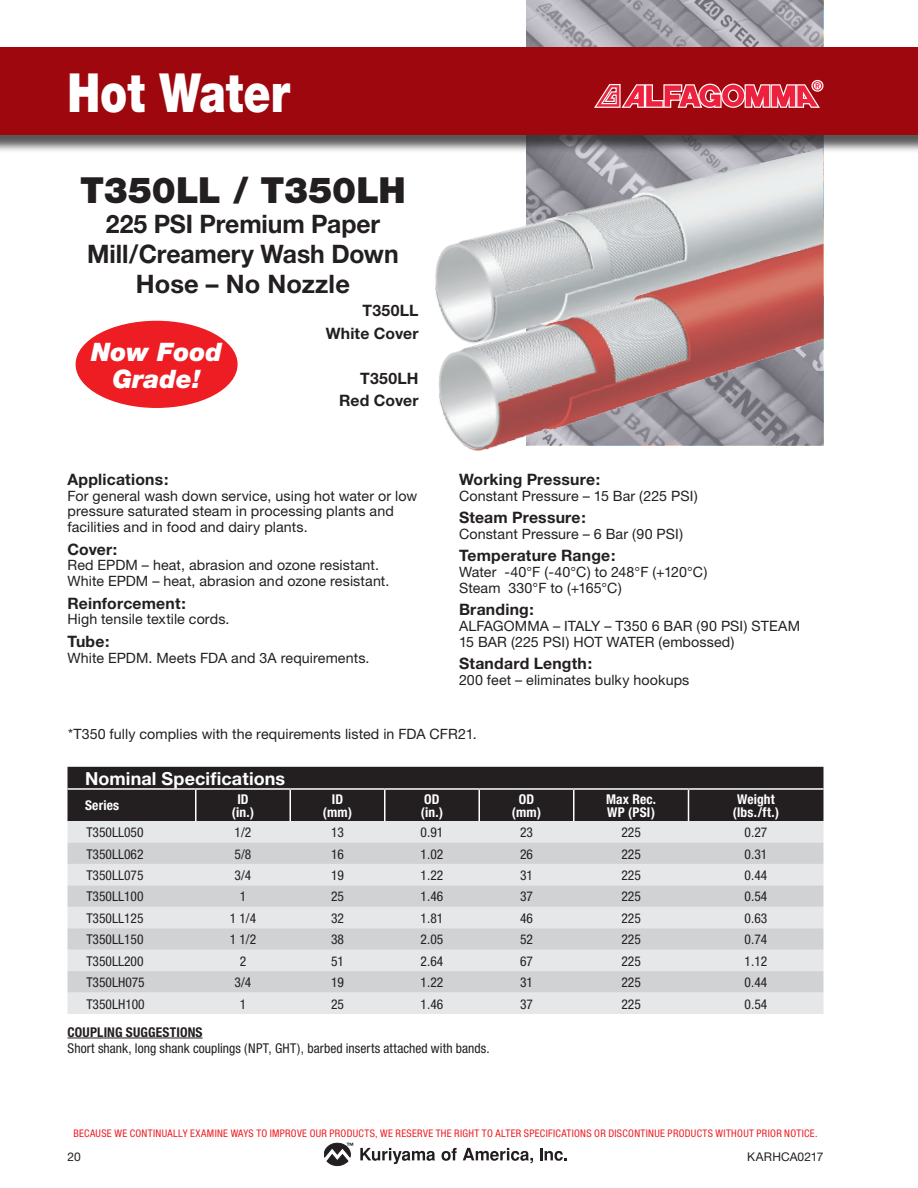
<style>
.page{position:relative;width:918px;height:1188px;background:#fff}
.page>*{position:absolute;margin:0;border:0;box-sizing:border-box;transform-origin:0 0}
.t1{font:900 54px "Helvetica Neue";color:#fff;scale:.8 1}
.t2{font:900 36px "Helvetica Neue";letter-spacing:-.01em;color:#231f20}
.t3{font:700 25.5px/30px "Helvetica Neue";letter-spacing:-.005em;color:#231f20;text-align:center}
.t4{font:italic 900 25.5px/27px "Helvetica Neue";color:#fff;text-align:center}
.t5{font:700 18px "Helvetica Neue";letter-spacing:.005em;color:#fff}
.t6{font:700 15.75px/22.5px "Helvetica Neue";letter-spacing:.015em;color:#231f20;text-align:right}
.t7{font:14.25px/15.8px "Helvetica Neue";letter-spacing:.005em;color:#231f20}
.t8{font:condensed 13.5px "Helvetica Neue";color:#231f20}
.t9{font:700 condensed 13.5px/13.5px "Helvetica Neue";letter-spacing:.01em;color:#fff;text-align:center}
.t10{font:700 condensed 13.5px "Helvetica Neue";letter-spacing:.015em;color:#231f20}
.t11{font:12px "Helvetica Neue";letter-spacing:.01em;color:#231f20}
.t12{font:condensed 10.5px "Helvetica Neue";letter-spacing:.03em;color:#ee1d23}
.t13{font:700 7.35px "Helvetica Neue";color:#231f20}
</style>
<div class="page">
<img style="left:526px;top:0;width:298px;height:47px">
<svg style="left:324px;top:1143px;width:27px;height:23px"></svg>
<svg style="left:360px;top:1148px;width:75px;height:16px"></svg>
<svg style="left:442px;top:1148px;width:15px;height:13px"></svg>
<svg style="left:463px;top:1148px;width:70px;height:15px"></svg>
<svg style="left:540px;top:1148px;width:27px;height:13px"></svg>
<hr style="left:68px;top:1038px;width:135px;height:1px;background:#231f20">
<div style="left:68px;top:767px;width:756px;height:54px;background:#231f20"></div>
<div style="left:68px;top:821px;width:756px;height:193px;background:#e6e7e9"></div>
<svg style="left:68px;top:842px;width:756px;height:151px;background:#dadbdd"></svg>
<hr style="left:688px;top:790px;width:1px;height:31px;background:#fff">
<hr style="left:573px;top:790px;width:1px;height:31px;background:#fff">
<hr style="left:195px;top:790px;width:1px;height:31px;background:#fff">
<hr style="left:290px;top:790px;width:1px;height:31px;background:#fff">
<hr style="left:384px;top:790px;width:2px;height:31px;background:#fff">
<hr style="left:478px;top:790px;width:2px;height:31px;background:#fff">
<hr style="left:68px;top:788px;width:128px;height:2px;background:#fff">
<hr style="left:196px;top:788px;width:94px;height:2px;background:#fff">
<hr style="left:290px;top:788px;width:95px;height:2px;background:#fff">
<hr style="left:385px;top:788px;width:94px;height:2px;background:#fff">
<hr style="left:479px;top:788px;width:95px;height:2px;background:#fff">
<hr style="left:574px;top:788px;width:114px;height:2px;background:#fff">
<hr style="left:688px;top:788px;width:136px;height:2px;background:#fff">
<img style="left:526px;top:154px;width:298px;height:68px">
<img style="left:435px;top:222px;width:389px;height:229px">
<div style="left:0;top:50px;width:918px;height:104px;background:#231f20;opacity:.75"></div>
<div style="left:0;top:47px;width:918px;height:88px;background:#9d070d"></div>
<svg style="left:594px;top:80px;width:229px;height:28px"></svg>
<div style="left:76px;top:322px;width:161px;height:85px;background:#ee1d23;border-radius:50%"></div>
<div style="left:76px;top:321px;width:162px;height:87px;border:2px solid #ee1d23;border-radius:50%"></div>
<h1 class="t1" style="left:68px;top:60px;width:279px">Hot Water</h1>
<h2 class="t2" style="left:80px;top:169px;width:327px">T350LL / T350LH</h2>
<h3 class="t3" style="left:87px;top:208px;width:313px">225 PSI Premium Paper<br>Mill/Creamery Wash Down<br>Hose – No Nozzle</h3>
<p class="t6" style="left:326px;top:299px;width:94px">T350LL<br>White Cover</p>
<p class="t6" style="left:339px;top:366px;width:81px">T350LH<br>Red Cover</p>
<h3 class="t4" style="left:91px;top:338px;width:132px">Now Food<br>Grade!</h3>
<p class="t6" style="left:68px;top:468px;width:102px">Applications:</p>
<p class="t7" style="left:68px;top:487px;width:351px">For general wash down service, using hot water or low pressure saturated steam in processing plants and facilities and in food and dairy plants.</p>
<p class="t6" style="left:68px;top:537px;width:51px">Cover:</p>
<p class="t7" style="left:68px;top:557px;width:323px">Red EPDM – heat, abrasion and ozone resistant.<br>White EPDM – heat, abrasion and ozone resistant.</p>
<p class="t6" style="left:68px;top:591px;width:120px">Reinforcement:</p>
<p class="t7" style="left:68px;top:611px;width:164px">High tensile textile cords.</p>
<p class="t6" style="left:68px;top:630px;width:44px">Tube:</p>
<p class="t7" style="left:68px;top:649px;width:303px">White EPDM. Meets FDA and 3A requirements.</p>
<p class="t6" style="left:459px;top:468px;width:143px">Working Pressure:</p>
<p class="t7" style="left:459px;top:487px;width:240px">Constant Pressure – 15 Bar (225 PSI)</p>
<p class="t6" style="left:459px;top:506px;width:128px">Steam Pressure:</p>
<p class="t7" style="left:459px;top:526px;width:226px">Constant Pressure – 6 Bar (90 PSI)</p>
<p class="t6" style="left:459px;top:544px;width:158px">Temperature Range:</p>
<p class="t7" style="left:459px;top:564px;width:250px">Water -40°F (-40°C) to 248°F (+120°C)<br>Steam 330°F to (+165°C)</p>
<p class="t6" style="left:459px;top:598px;width:77px">Branding:</p>
<p class="t7" style="left:459px;top:618px;width:343px">ALFAGOMMA – ITALY – T350 6 BAR (90 PSI) STEAM<br>15 BAR (225 PSI) HOT WATER (embossed)</p>
<p class="t6" style="left:459px;top:652px;width:135px">Standard Length:</p>
<p class="t7" style="left:459px;top:672px;width:232px">200 feet – eliminates bulky hookups</p>
<p class="t7" style="left:68px;top:726px;width:410px">*T350 fully complies with the requirements listed in FDA CFR21.</p>
<p class="t5" style="left:85px;top:767px;width:202px">Nominal Specifications</p>
<p class="t9" style="left:85px;top:799px;width:36px">Series</p>
<p class="t9" style="left:232px;top:792px;width:24px">ID (in.)</p>
<p class="t9" style="left:323px;top:792px;width:31px">ID (mm)</p>
<p class="t9" style="left:421px;top:792px;width:24px;text-align:left">OD (in.)</p>
<p class="t9" style="left:512px;top:792px;width:31px">OD (mm)</p>
<p class="t9" style="left:606px;top:792px;width:51px;text-align:left">Max Rec.<br>WP (PSI)</p>
<p class="t9" style="left:733px;top:792px;width:48px">Weight (lbs./ft.)</p>
<p class="t8" style="left:86px;top:825px;width:59px">T350LL050</p>
<p class="t8" style="left:235px;top:825px;width:18px">1/2</p>
<p class="t8" style="left:331px;top:825px;width:14px">13</p>
<p class="t8" style="left:421px;top:825px;width:24px">0.91</p>
<p class="t8" style="left:520px;top:825px;width:14px">23</p>
<p class="t8" style="left:621px;top:825px;width:21px">225</p>
<p class="t8" style="left:745px;top:825px;width:24px">0.27</p>
<p class="t8" style="left:86px;top:846px;width:59px">T350LL062</p>
<p class="t8" style="left:235px;top:846px;width:18px">5/8</p>
<p class="t8" style="left:331px;top:846px;width:14px">16</p>
<p class="t8" style="left:421px;top:846px;width:24px">1.02</p>
<p class="t8" style="left:520px;top:846px;width:14px">26</p>
<p class="t8" style="left:621px;top:846px;width:21px">225</p>
<p class="t8" style="left:745px;top:846px;width:24px">0.31</p>
<p class="t8" style="left:86px;top:867px;width:59px">T350LL075</p>
<p class="t8" style="left:235px;top:867px;width:18px">3/4</p>
<p class="t8" style="left:331px;top:867px;width:14px">19</p>
<p class="t8" style="left:421px;top:867px;width:24px">1.22</p>
<p class="t8" style="left:520px;top:867px;width:14px">31</p>
<p class="t8" style="left:621px;top:867px;width:21px">225</p>
<p class="t8" style="left:745px;top:867px;width:24px">0.44</p>
<p class="t8" style="left:86px;top:889px;width:59px">T350LL100</p>
<p class="t8" style="left:240px;top:889px;width:8px">1</p>
<p class="t8" style="left:331px;top:889px;width:14px">25</p>
<p class="t8" style="left:421px;top:889px;width:24px">1.46</p>
<p class="t8" style="left:520px;top:889px;width:14px">37</p>
<p class="t8" style="left:621px;top:889px;width:21px">225</p>
<p class="t8" style="left:745px;top:889px;width:24px">0.54</p>
<p class="t8" style="left:86px;top:910px;width:59px">T350LL125</p>
<p class="t8" style="left:230px;top:910px;width:28px">1 1/4</p>
<p class="t8" style="left:331px;top:910px;width:14px">32</p>
<p class="t8" style="left:421px;top:910px;width:24px">1.81</p>
<p class="t8" style="left:520px;top:910px;width:14px">46</p>
<p class="t8" style="left:621px;top:910px;width:21px">225</p>
<p class="t8" style="left:745px;top:910px;width:24px">0.63</p>
<p class="t8" style="left:86px;top:932px;width:59px">T350LL150</p>
<p class="t8" style="left:230px;top:932px;width:28px">1 1/2</p>
<p class="t8" style="left:331px;top:932px;width:14px">38</p>
<p class="t8" style="left:421px;top:932px;width:24px">2.05</p>
<p class="t8" style="left:520px;top:932px;width:14px">52</p>
<p class="t8" style="left:621px;top:932px;width:21px">225</p>
<p class="t8" style="left:745px;top:932px;width:24px">0.74</p>
<p class="t8" style="left:86px;top:953px;width:59px">T350LL200</p>
<p class="t8" style="left:240px;top:953px;width:8px">2</p>
<p class="t8" style="left:331px;top:953px;width:14px">51</p>
<p class="t8" style="left:421px;top:953px;width:24px">2.64</p>
<p class="t8" style="left:520px;top:953px;width:14px">67</p>
<p class="t8" style="left:621px;top:953px;width:21px">225</p>
<p class="t8" style="left:745px;top:953px;width:24px">1.12</p>
<p class="t8" style="left:86px;top:975px;width:60px">T350LH075</p>
<p class="t8" style="left:235px;top:975px;width:18px">3/4</p>
<p class="t8" style="left:331px;top:975px;width:14px">19</p>
<p class="t8" style="left:421px;top:975px;width:24px">1.22</p>
<p class="t8" style="left:520px;top:975px;width:14px">31</p>
<p class="t8" style="left:621px;top:975px;width:21px">225</p>
<p class="t8" style="left:745px;top:975px;width:24px">0.44</p>
<p class="t8" style="left:86px;top:996px;width:60px">T350LH100</p>
<p class="t8" style="left:240px;top:996px;width:8px">1</p>
<p class="t8" style="left:331px;top:996px;width:14px">25</p>
<p class="t8" style="left:421px;top:996px;width:24px">1.46</p>
<p class="t8" style="left:520px;top:996px;width:14px">37</p>
<p class="t8" style="left:621px;top:996px;width:21px">225</p>
<p class="t8" style="left:745px;top:996px;width:24px">0.54</p>
<p class="t10" style="left:68px;top:1024px;width:137px">COUPLING SUGGESTIONS</p>
<p class="t8" style="left:68px;top:1041px;width:424px">Short shank, long shank couplings (NPT, GHT), barbed inserts attached with bands.</p>
<p class="t12" style="left:73px;top:1127px;width:746px">BECAUSE WE CONTINUALLY EXAMINE WAYS TO IMPROVE OUR PRODUCTS, WE RESERVE THE RIGHT TO ALTER SPECIFICATIONS OR DISCONTINUE PRODUCTS WITHOUT PRIOR NOTICE.</p>
<p class="t11" style="left:68px;top:1150px;width:15px">20</p>
<p class="t11" style="left:747px;top:1150px;width:78px">KARHCA0217</p>
<p class="t13" style="left:346px;top:1141px;width:9px">™</p>
</div>
